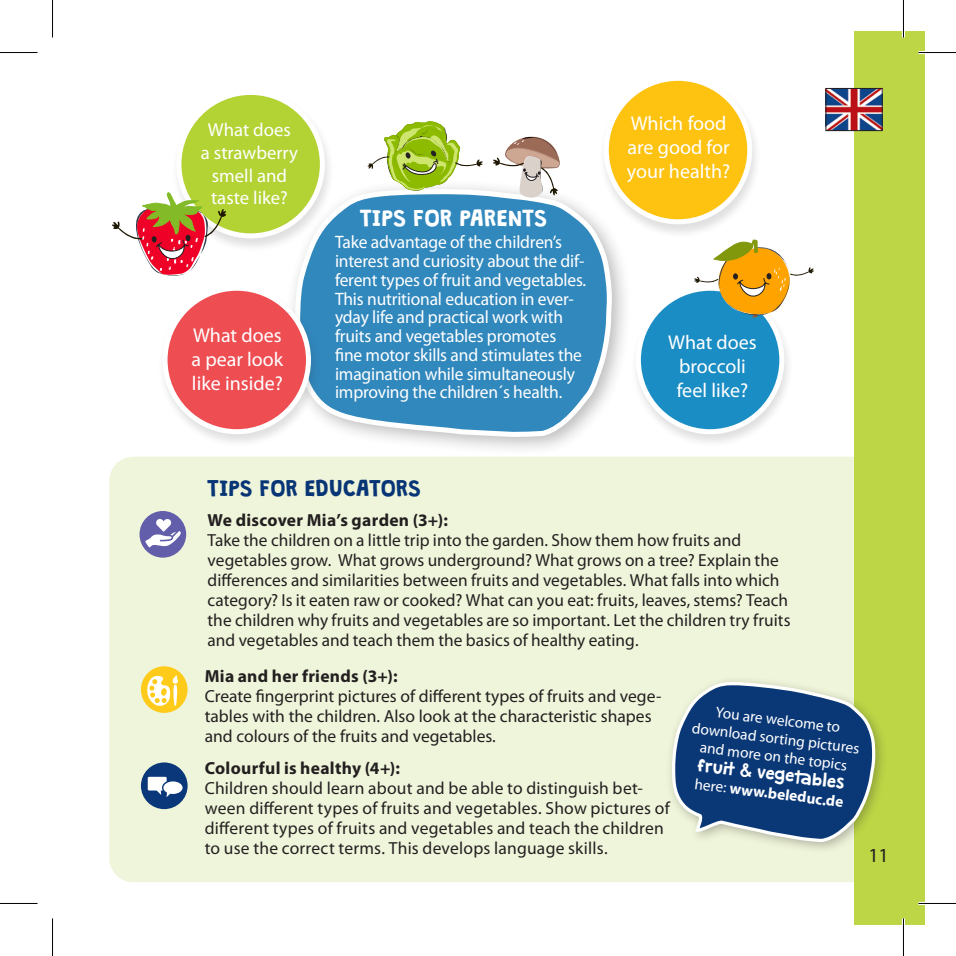
<style>
.page{position:relative;width:956px;height:956px;background:#fff}
.page>*{position:absolute;margin:0;border:0;box-sizing:border-box;transform-origin:0 0}
.t1{font:20.5px "Granstander Clean";color:#fff}
.t2{font:20px/24px "Myriad Pro";color:#fff}
.Headl_Spiel{font:20px "Granstander Clean";color:#083576}
.t3{font:20px "Myriad Pro";color:#231f20}
.t4{font:18.75px/22.5px "Myriad Pro";color:#fff;text-align:center}
.t5{font:18px/18.8px "Myriad Pro";letter-spacing:-.01em;color:#fff}
.Fließtext_8pt_Spiel{font:17.5px/20px "Myriad Pro";letter-spacing:.005em;color:#231f20}
.Fließtext_8pt_Spiel-2{font:700 17.5px "Myriad Pro";letter-spacing:.015em;color:#231f20}
.t6{font:15.25px/18.5px "Myriad Pro";color:#fff;text-align:center}
.s1{font-family:"Granstander Clean"}
.s2{font-weight:700}
</style>
<div class="page">
<div style="left:853px;top:31px;width:71px;height:893px;background:#bcd646"></div>
<div style="left:284px;top:179px;width:348px;height:278px;background:#231f20;opacity:.3"></div>
<svg style="left:294px;top:185px;width:320px;height:254px;background:#4d97c4"></svg>
<div style="left:171px;top:89px;width:163px;height:164px;background:#231f20;opacity:.14"></div>
<div style="left:179px;top:92px;width:143px;height:144px;background:#b3d234;border-radius:50%"></div>
<div style="left:176px;top:90px;width:149px;height:148px;border:5px solid #fff;border-radius:50%"></div>
<div style="left:598px;top:75px;width:164px;height:164px;background:#231f20;opacity:.14"></div>
<div style="left:606px;top:78px;width:143px;height:144px;background:#fec210;border-radius:50%"></div>
<div style="left:603px;top:76px;width:149px;height:148px;border:5px solid #fff;border-radius:50%"></div>
<div style="left:157px;top:284px;width:164px;height:164px;background:#231f20;opacity:.14"></div>
<div style="left:165px;top:288px;width:143px;height:143px;background:#ee4d52;border-radius:50%"></div>
<div style="left:162px;top:286px;width:149px;height:148px;border:5px solid #fff;border-radius:50%"></div>
<div style="left:630px;top:284px;width:164px;height:164px;background:#231f20;opacity:.14"></div>
<div style="left:638px;top:288px;width:143px;height:143px;background:#1a8dc4;border-radius:50%"></div>
<div style="left:635px;top:286px;width:149px;height:148px;border:5px solid #fff;border-radius:50%"></div>
<div style="left:109px;top:456px;width:744px;height:426px;background:#eff5da"></div>
<div style="left:139px;top:511px;width:47px;height:46px;background:#625ea9;border-radius:50%"></div>
<svg style="left:145px;top:519px;width:37px;height:28px"></svg>
<div style="left:141px;top:666px;width:46px;height:46px;background:#fecb1b;border-radius:50%"></div>
<svg style="left:146px;top:674px;width:32px;height:32px"></svg>
<div style="left:141px;top:762px;width:46px;height:47px;background:#0a3779;border-radius:50%"></div>
<svg style="left:148px;top:776px;width:34px;height:21px"></svg>
<svg style="left:171px;top:161px;width:11px;height:4px"></svg>
<svg style="left:112px;top:189px;width:115px;height:87px"></svg>
<svg style="left:694px;top:240px;width:120px;height:84px"></svg>
<svg style="left:728px;top:191px;width:34px;height:7px"></svg>
<svg style="left:367px;top:121px;width:116px;height:70px"></svg>
<svg style="left:492px;top:136px;width:71px;height:62px"></svg>
<div style="left:665px;top:675px;width:223px;height:180px;background:#231f20;opacity:.3"></div>
<svg style="left:670px;top:680px;width:206px;height:163px;background:#43678a"></svg>
<img style="left:827px;top:90px;width:53px;height:39px">
<div style="left:825px;top:88px;width:57px;height:43px;border:1px solid #231f20"></div>
<hr style="left:918px;top:51px;width:37px;height:3px;background:#fff">
<hr style="left:918px;top:901px;width:37px;height:3px;background:#fff">
<hr style="left:901px;top:0;width:3px;height:37px;background:#fff">
<hr style="left:901px;top:918px;width:3px;height:37px;background:#fff">
<hr style="left:0;top:52px;width:38px;height:1px;background:#000">
<hr style="left:918px;top:52px;width:37px;height:1px;background:#000">
<hr style="left:0;top:902px;width:38px;height:1px;background:#000">
<hr style="left:918px;top:902px;width:37px;height:1px;background:#000">
<hr style="left:52px;top:0;width:1px;height:37px;background:#000">
<hr style="left:52px;top:918px;width:1px;height:37px;background:#000">
<hr style="left:902px;top:0;width:1px;height:37px;background:#000">
<hr style="left:902px;top:918px;width:1px;height:37px;background:#000">
<p class="t4" style="left:201px;top:119px;width:99px">What does<br>a strawberry smell and taste like?</p>
<p class="t2" style="left:627px;top:111px;width:105px">Which food are good for your health?</p>
<p class="t1" style="left:360px;top:206px;width:189px">TIPS FOR PARENTS</p>
<p class="t5" style="left:335px;top:232px;width:253px">Take advantage of the children’s interest and curiosity about the dif&shy;ferent types of fruit and vegetables.<br>This nutritional education in ever&shy;yday life and practical work with fruits and vegetables promotes fine motor skills and stimulates the imagination while simultaneously improving the children´s health.</p>
<p class="t2" style="left:191px;top:322px;width:93px;text-align:justify">What does a pear look like inside?</p>
<p class="t2" style="left:668px;top:330px;width:90px;text-align:center">What does broccoli feel like?</p>
<p class="Headl_Spiel" style="left:207px;top:477px;width:215px">TIPS FOR EDUCATORS</p>
<p class="Fließtext_8pt_Spiel-2" style="left:207px;top:509px;width:242px">We discover Mia’s garden (3+):</p>
<p class="Fließtext_8pt_Spiel" style="left:207px;top:530px;width:584px">Take the children on a little trip into the garden. Show them how fruits and vegetables grow. What grows underground? What grows on a tree? Explain the differences and similarities between fruits and vegetables. What falls into which category? Is it eaten raw or cooked? What can you eat: fruits, leaves, stems? Teach the children why fruits and vegetables are so important. Let the children try fruits and vegetables and teach them the basics of healthy eating.</p>
<p class="Fließtext_8pt_Spiel-2" style="left:205px;top:665px;width:194px">Mia and her friends (3+):</p>
<p class="Fließtext_8pt_Spiel" style="left:205px;top:686px;width:458px">Create fingerprint pictures of different types of fruits and vege&shy;tables with the children. Also look at the characteristic shapes and colours of the fruits and vegetables.</p>
<p class="Fließtext_8pt_Spiel-2" style="left:205px;top:757px;width:197px">Colourful is healthy (4+):</p>
<p class="Fließtext_8pt_Spiel" style="left:205px;top:778px;width:466px">Children should learn about and be able to distinguish bet&shy;ween different types of fruits and vegetables. Show pictures of different types of fruits and vegetables and teach the children to use the correct terms. This develops language skills.</p>
<p class="t6" style="left:695px;top:700px;width:170px;rotate:7deg">You are welcome to download sorting pictures and more on the topics <span class="s1">fruit &amp; vegeta bles </span>here: <span class="s2">www.beleduc.de</span></p>
<p class="t3" style="left:868px;top:842px;width:22px">11</p>
</div>
